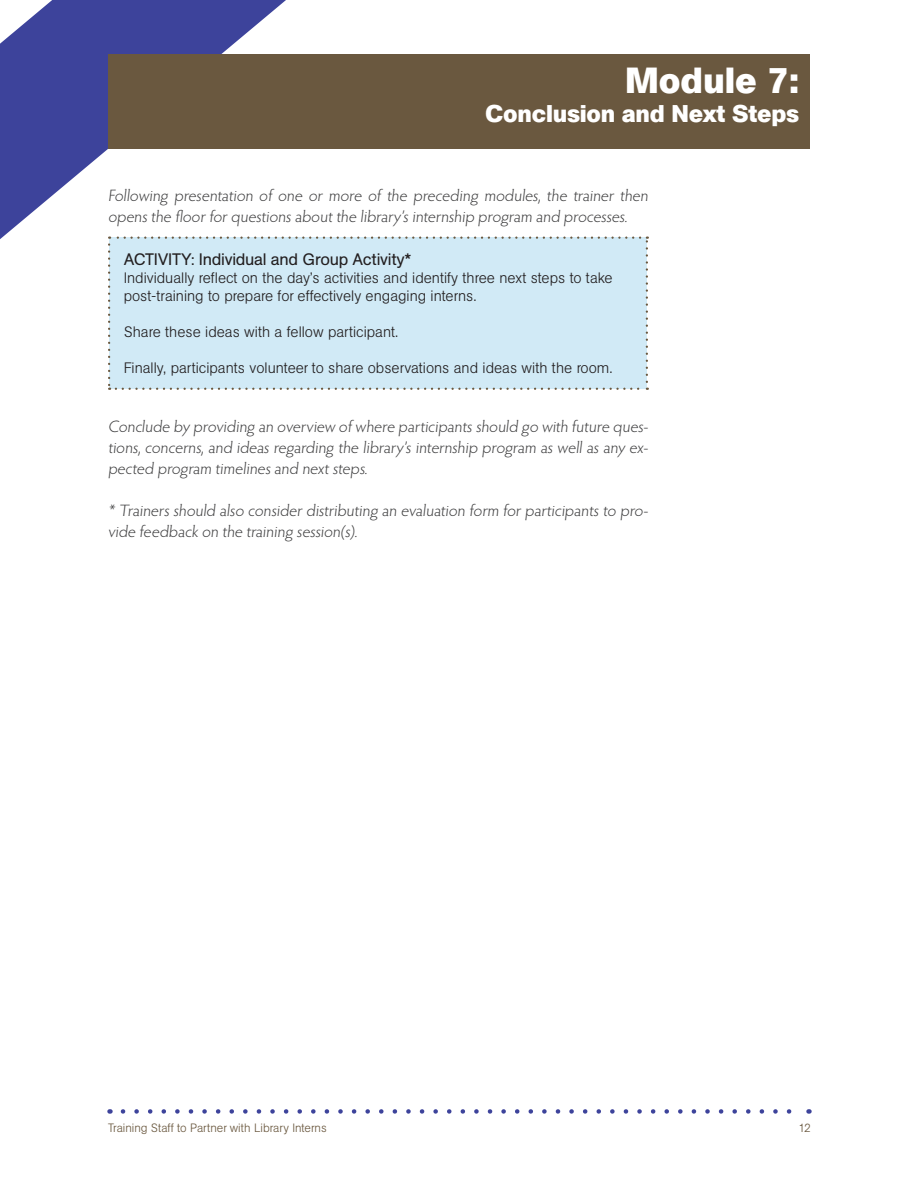
<style>
.page{position:relative;width:918px;height:1188px;background:#fff}
.page>*{position:absolute;margin:0;border:0;box-sizing:border-box;transform-origin:0 0}
.Chapter_title{font:700 36px "AG Book BQ";color:#fff}
.Chapter_title-2{font:700 24px "AG Book BQ";letter-spacing:-.01em;color:#fff}
.t1{font:300 16.5px/21px "Hypatia Sans Pro";letter-spacing:-.01em;color:#3e3e3f}
.Sidebar_heading{font:16.5px "AG Book BQ";letter-spacing:-.015em;color:#231f20}
.Sidebar_text{font:300 15px/18px "AG Book BQ";color:#231f20}
.t2{font:300 12px "AG Book BQ";color:#6a583f}
</style>
<div class="page">
<svg style="left:123px;top:1109px;width:669px;height:5px"></svg>
<svg style="left:0;top:0;width:477px;height:390px"></svg>
<div style="left:108px;top:54px;width:702px;height:94px;background:#6a583f"></div>
<div style="left:109px;top:238px;width:538px;height:151px;background:#d1eaf6"></div>
<svg style="left:108px;top:245px;width:2px;height:145px"></svg>
<svg style="left:116px;top:388px;width:532px;height:2px"></svg>
<svg style="left:646px;top:237px;width:2px;height:145px"></svg>
<svg style="left:109px;top:237px;width:531px;height:2px"></svg>
<p class="Chapter_title" style="left:625px;top:59px;width:176px">Module 7:</p>
<p class="Chapter_title-2" style="left:485px;top:99px;width:316px">Conclusion and Next Steps</p>
<p class="t1" style="left:108px;top:185px;width:544px">Following presentation of one or more of the preceding modules, the trainer then opens the floor for questions about the library ’s internship program and processes.</p>
<p class="Sidebar_heading" style="left:124px;top:250px;width:289px">ACTIVITY: Individual and Group Activity*</p>
<p class="Sidebar_text" style="left:124px;top:269px;width:491px">Individually reflect on the day’s activities and identify three next steps to take post-training to prepare for effectively engaging interns.</p>
<p class="Sidebar_text" style="left:124px;top:323px;width:276px">Share these ideas with a fellow participant.</p>
<p class="Sidebar_text" style="left:124px;top:359px;width:490px">Finally, participants volunteer to share observations and ideas with the room.</p>
<p class="t1" style="left:108px;top:416px;width:544px;text-align:justify">Conclude by providing an overview of where participants should go with future ques&shy;tions, concerns, and ideas regarding the library ’s internship program as well as any ex&shy;pected program timelines and next steps.</p>
<p class="t1" style="left:108px;top:500px;width:544px">* Trainers should also consider distributing an evaluation form for participants to pro&shy;vide feedback on the training session(s).</p>
<p class="t2" style="left:108px;top:1120px;width:220px">Training Staff to Partner with Library Interns</p>
<p class="t2" style="left:798px;top:1120px;width:14px">12</p>
</div>
